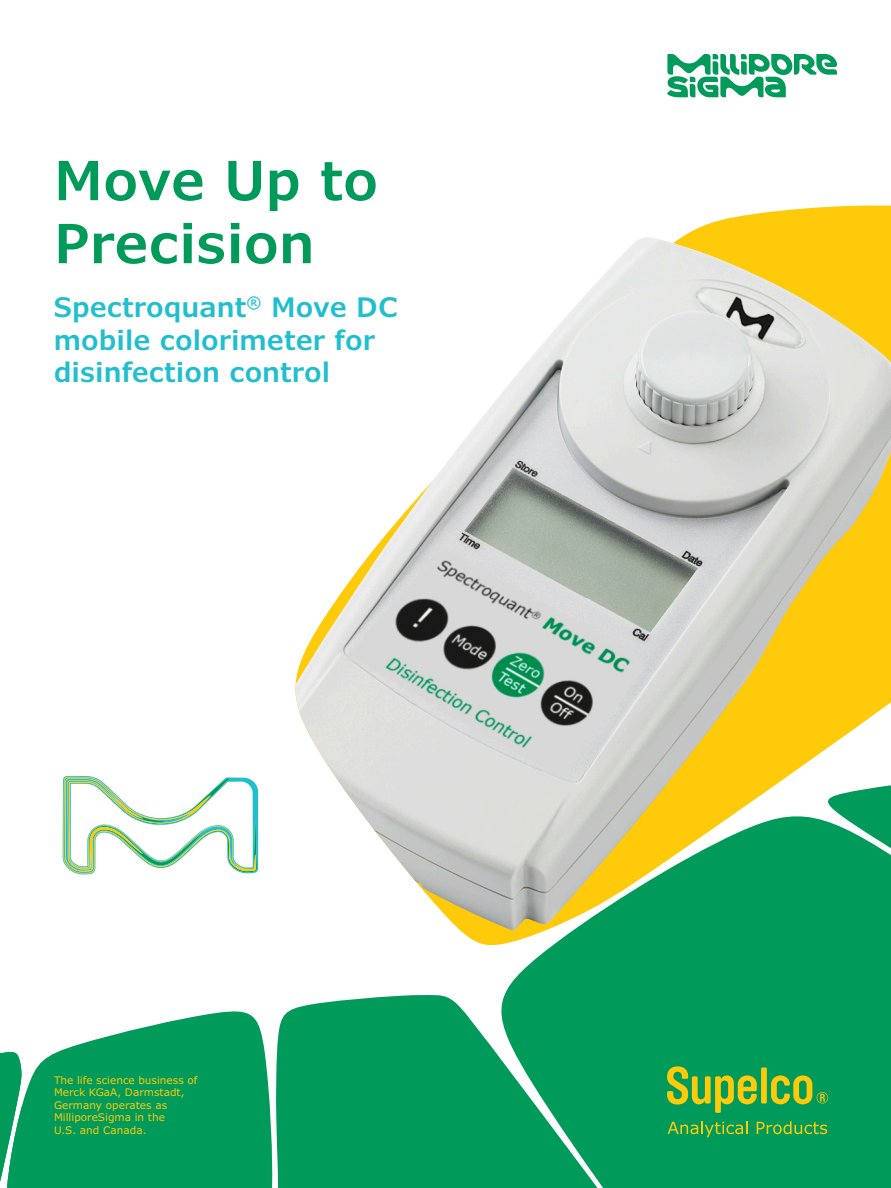
<style>
.page{position:relative;width:891px;height:1188px;background:#fff}
.page>*{position:absolute;margin:0;border:0;box-sizing:border-box;transform-origin:0 0}
.t1{font:600 54px/63px "Verdana Pro";color:#009a5a}
.t2{font:600 27px/32.4px "Verdana Pro";color:#21bece}
.t3{font:10.5px/12.6px "Verdana Pro";color:#feca0a}
</style>
<div class="page">
<svg style="left:22px;top:1011px;width:251px;height:177px;background:#22a770"></svg>
<div style="left:504px;top:948px;width:387px;height:240px;background:#009a5a"></div>
<div style="left:276px;top:995px;width:476px;height:193px;background:#009a5a"></div>
<svg style="left:0;top:1052px;width:22px;height:136px"></svg>
<svg style="left:667px;top:1066px;width:90px;height:47px;background:#60ac3b"></svg>
<div style="left:761px;top:1067px;width:6px;height:37px;background:#feca0a"></div>
<svg style="left:771px;top:1075px;width:57px;height:29px;background:#69ad38"></svg>
<svg style="left:668px;top:1121px;width:80px;height:16px"></svg>
<svg style="left:757px;top:1121px;width:70px;height:13px"></svg>
<svg style="left:63px;top:776px;width:195px;height:98px"></svg>
<svg style="left:461px;top:205px;width:430px;height:743px"></svg>
<img style="left:295px;top:552px;width:596px;height:379px">
<img style="left:372px;top:237px;width:519px;height:361px">
<svg style="left:667px;top:54px;width:170px;height:43px"></svg>
<h1 class="t1" style="left:54px;top:150px;width:326px">Move Up to<br>Precision</h1>
<h2 class="t2" style="left:54px;top:291px;width:345px">Spectroquant<sup>®</sup> Move DC mobile colorimeter for disinfection control</h2>
<p class="t3" style="left:54px;top:1074px;width:145px">The life science business of<br>Merck KGaA, Darmstadt,<br>Germany operates as<br>MilliporeSigma in the<br>U.S. and Canada.</p>
</div>
